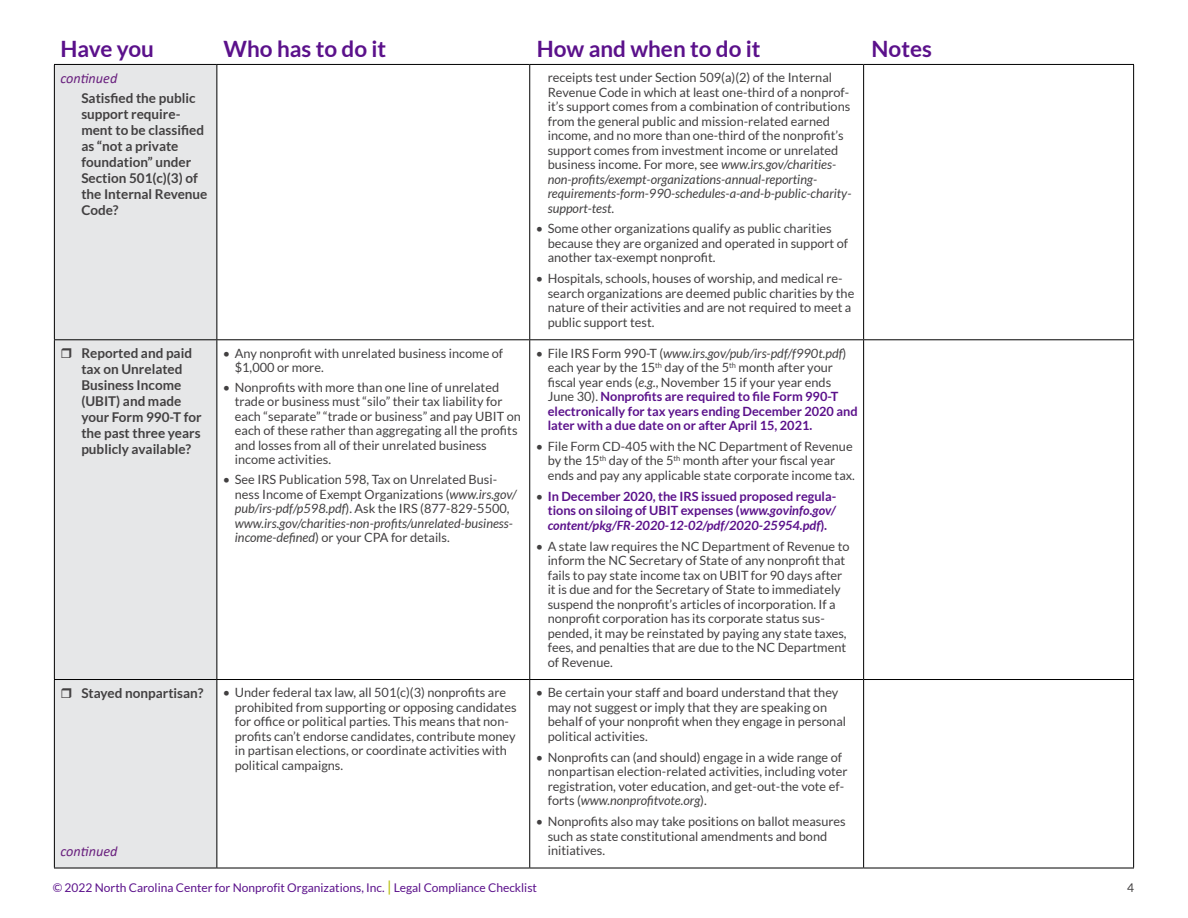
<style>
.page{position:relative;width:1188px;height:918px;background:#fff}
.page>*{position:absolute;margin:0;border:0;box-sizing:border-box;transform-origin:0 0}
.t1{font:700 22.5px "Lato";color:#5b118b}
.t2{font:italic 14.25px "Calibri";color:#69207e}
.t3{font:700 13.5px/15.9px "Lato";color:#424041}
.t4{font:12.75px/14.4px "Lato";color:#424041}
.t5{font:700 12.75px/14.5px "Lato";color:#5b118b}
.t6{font:12px "Lato";color:#5b118b}
.t7{font:12px "Lato";color:#424041}
.s1{font-style:italic}
.s2{font-weight:400;color:#424041}
.s3{font-weight:400;font-style:italic;color:#424041}
.s4{font-size:15px;color:#b3bc00}
</style>
<div class="page">
<div style="left:55px;top:65px;width:161px;height:803px;background:#e6e7e8"></div>
<hr style="left:54px;top:65px;width:1px;height:274px;background:#000">
<hr style="left:54px;top:340px;width:1px;height:339px;background:#000">
<hr style="left:54px;top:680px;width:1px;height:188px;background:#000">
<hr style="left:54px;top:64px;width:163px;height:1px;background:#000">
<hr style="left:217px;top:64px;width:313px;height:1px;background:#000">
<hr style="left:216px;top:65px;width:1px;height:274px;background:#000">
<hr style="left:530px;top:64px;width:334px;height:1px;background:#000">
<hr style="left:529px;top:65px;width:1px;height:274px;background:#000">
<hr style="left:864px;top:64px;width:270px;height:1px;background:#000">
<hr style="left:863px;top:65px;width:1px;height:274px;background:#000">
<hr style="left:1133px;top:65px;width:1px;height:274px;background:#000">
<hr style="left:54px;top:339px;width:163px;height:1px;background:#000">
<hr style="left:217px;top:339px;width:313px;height:1px;background:#000">
<hr style="left:216px;top:340px;width:1px;height:339px;background:#000">
<hr style="left:530px;top:339px;width:334px;height:1px;background:#000">
<hr style="left:529px;top:340px;width:1px;height:339px;background:#000">
<hr style="left:864px;top:339px;width:270px;height:1px;background:#000">
<hr style="left:863px;top:340px;width:1px;height:339px;background:#000">
<hr style="left:1133px;top:340px;width:1px;height:339px;background:#000">
<hr style="left:54px;top:679px;width:163px;height:1px;background:#000">
<hr style="left:217px;top:679px;width:313px;height:1px;background:#000">
<hr style="left:216px;top:680px;width:1px;height:188px;background:#000">
<hr style="left:530px;top:679px;width:334px;height:1px;background:#000">
<hr style="left:529px;top:680px;width:1px;height:188px;background:#000">
<hr style="left:864px;top:679px;width:270px;height:1px;background:#000">
<hr style="left:863px;top:680px;width:1px;height:188px;background:#000">
<hr style="left:1133px;top:680px;width:1px;height:188px;background:#000">
<hr style="left:54px;top:868px;width:163px;height:1px;background:#000">
<hr style="left:217px;top:868px;width:313px;height:1px;background:#000">
<hr style="left:530px;top:868px;width:334px;height:1px;background:#000">
<hr style="left:864px;top:868px;width:270px;height:1px;background:#000">
<svg style="left:62px;top:348px;width:24px;height:11px"></svg>
<svg style="left:62px;top:688px;width:24px;height:11px"></svg>
<h1 class="t1" style="left:60px;top:36px;width:95px">Have you</h1>
<h1 class="t1" style="left:224px;top:36px;width:164px">Who has to do it</h1>
<h1 class="t1" style="left:537px;top:36px;width:225px">How and when to do it</h1>
<h1 class="t1" style="left:872px;top:36px;width:62px">Notes</h1>
<p class="t2" style="left:60px;top:68px;width:59px">continued</p>
<p class="t3" style="left:81px;top:90px;width:128px">Satisfied the public support require&shy;ment to be classified as “not a private foundation” under<br>Section 501(c)(3) of the Internal Revenue<br>Code?</p>
<p class="t4" style="left:548px;top:70px;width:305px">receipts test under Section 509(a)(2) of the Internal Revenue Code in which at least one-third of a nonprof&shy;it’s support comes from a combination of contributions from the general public and mission-related earned income, and no more than one-third of the nonprofit’s support comes from investment income or unrelated business income. For more, see <span class="s1">www.irs.gov/charities&shy;non-profits/exempt-organizations-annual-reporting&shy;requirements-form-990-schedules-a-and-b-public-charity&shy;support-test</span>.</p>
<p class="t4" style="left:548px;top:222px;width:302px;text-indent:-12px">• Some other organizations qualify as public charities because they are organized and operated in support of another tax-exempt nonprofit.</p>
<p class="t4" style="left:548px;top:271px;width:308px;text-indent:-12px">• Hospitals, schools, houses of worship, and medical re&shy;search organizations are deemed public charities by the nature of their activities and are not required to meet a public support test.</p>
<p class="t3" style="left:81px;top:345px;width:122px">Reported and paid tax on Unrelated<br>Business Income (UBIT) and made your Form 990-T for the past three years publicly available?</p>
<p class="t4" style="left:235px;top:346px;width:270px;text-indent:-12px">• Any nonprofit with unrelated business income of $1,000 or more.</p>
<p class="t4" style="left:235px;top:380px;width:288px;text-indent:-12px">• Nonprofits with more than one line of unrelated trade or business must “silo” their tax liability for each “separate” “trade or business” and pay UBIT on each of these rather than aggregating all the profits and losses from all of their unrelated business income activities.</p>
<p class="t4" style="left:235px;top:472px;width:283px;text-indent:-12px">• See IRS Publication 598, Tax on Unrelated Busi&shy;ness Income of Exempt Organizations (<span class="s1">www.irs.gov/ pub/irs-pdf/p598.pdf</span>). Ask the IRS (877-829-5500, <span class="s1">www.irs.gov/charities-non-profits/unrelated-business&shy;income-defined</span>) or your CPA for details.</p>
<p class="t5" style="left:548px;top:345px;width:311px;text-indent:-12px"><span class="s2">• File IRS Form 990-T (</span><span class="s3">www.irs.gov/pub/irs-pdf/f990t.pdf</span><span class="s2">) each year by the 15</span><sup>th</sup> <span class="s2">day of the 5</span><sup>th</sup> <span class="s2">month after your fiscal year ends (</span><span class="s3">e.g.</span><span class="s2">, November 15 if your year ends June 30).</span> Nonprofits are required to file Form 990-T electronically for tax years ending December 2020 and later with a due date on or after April 15, 2021.</p>
<p class="t4" style="left:548px;top:439px;width:309px;text-indent:-12px">• File Form CD-405 with the NC Department of Revenue by the 15<sup>th</sup> day of the 5<sup>th</sup> month after your fiscal year ends and pay any applicable state corporate income tax.</p>
<p class="t5" style="left:548px;top:489px;width:290px;text-align:justify;text-indent:-12px"><span class="s2">•</span> In December 2020, the IRS issued proposed regula&shy;tions on siloing of UBIT expenses (<span class="s1">www.govinfo.gov/ content/pkg/FR-2020-12-02/pdf/2020-25954.pdf</span>)<span class="s1">.</span></p>
<p class="t4" style="left:548px;top:539px;width:303px;text-indent:-12px">• A state law requires the NC Department of Revenue to inform the NC Secretary of State of any nonprofit that fails to pay state income tax on UBIT for 90 days after it is due and for the Secretary of State to immediately suspend the nonprofit’s articles of incorporation. If a nonprofit corporation has its corporate status sus&shy;pended, it may be reinstated by paying any state taxes, fees, and penalties that are due to the NC Department of Revenue.</p>
<p class="t3" style="left:81px;top:685px;width:124px">Stayed nonpartisan?</p>
<p class="t4" style="left:235px;top:685px;width:283px;text-indent:-12px">• Under federal tax law, all 501(c)(3) nonprofits are prohibited from supporting or opposing candidates for office or political parties. This means that non&shy;profits can’t endorse candidates, contribute money in partisan elections, or coordinate activities with political campaigns.</p>
<p class="t4" style="left:548px;top:685px;width:300px;text-indent:-12px">• Be certain your staff and board understand that they may not suggest or imply that they are speaking on behalf of your nonprofit when they engage in personal political activities.</p>
<p class="t4" style="left:548px;top:750px;width:302px;text-indent:-12px">• Nonprofits can (and should) engage in a wide range of nonpartisan election-related activities, including voter registration, voter education, and get-out-the vote ef&shy;forts (<span class="s1">www.nonprofitvote.org</span>).</p>
<p class="t4" style="left:536px;top:814px;width:312px;text-align:center">• Nonprofits also may take positions on ballot measures such as state constitutional amendments and bond</p>
<p class="t2" style="left:60px;top:842px;width:59px">continued</p>
<p class="t4" style="left:548px;top:843px;width:59px">initiatives.</p>
<p class="t6" style="left:53px;top:881px;width:486px">© 2022 North Carolina Center for Nonprofit Organizations, Inc. <span class="s4">|</span> Legal Compliance Checklist</p>
<p class="t7" style="left:1127px;top:881px;width:8px">4</p>
</div>
